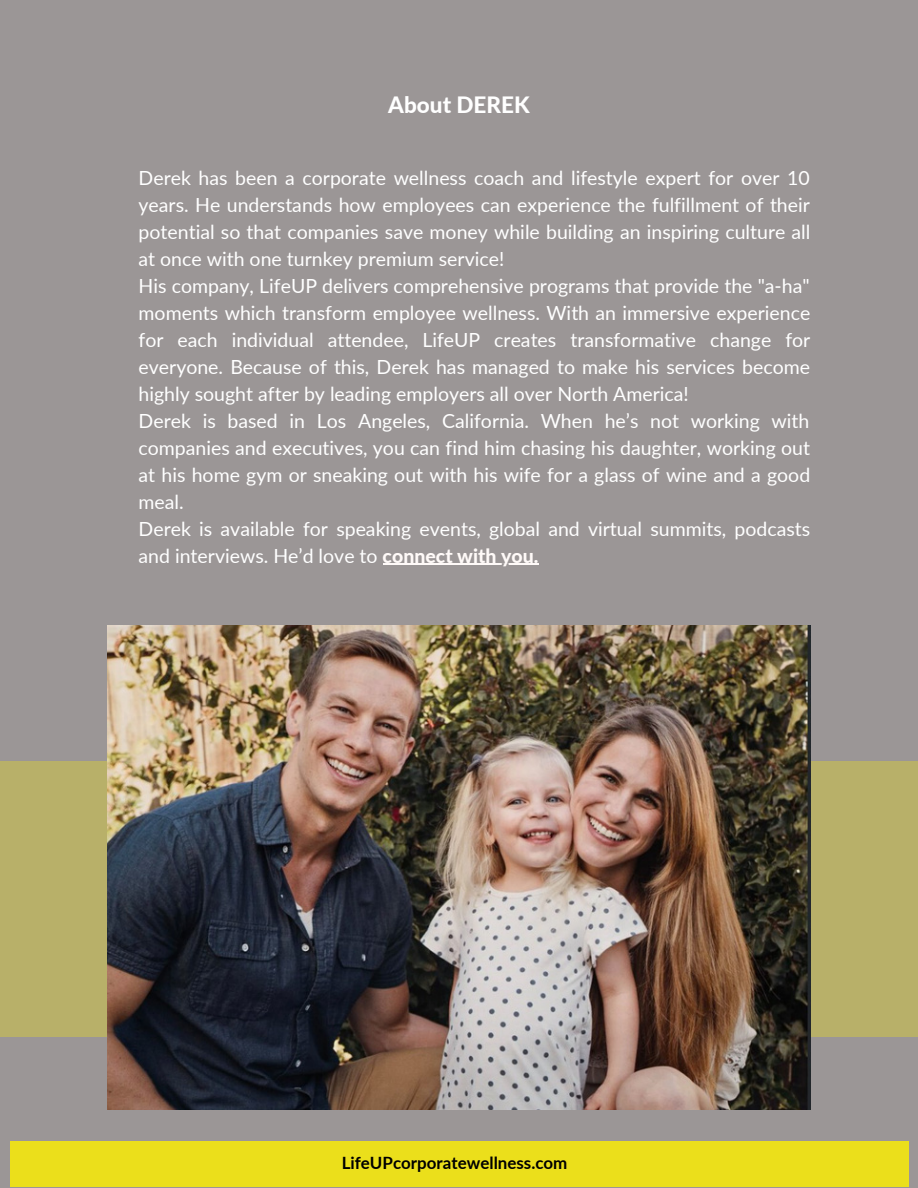
<style>
.page{position:relative;width:918px;height:1188px;background:#9b9696}
.page>*{position:absolute;margin:0;border:0;box-sizing:border-box;transform-origin:0 0}
.t1{font:800 22.5px "Lato";color:#fff}
.t2{font:19.5px/27px "Lato";color:#fff}
.t3{font:700 16.95px "Lato";color:#000}
.s1{font-weight:800;color:#fffaf8}
</style>
<div class="page">
<div style="left:0;top:761px;width:918px;height:276px;background:#b8b069"></div>
<img style="left:107px;top:626px;width:704px;height:484px">
<div style="left:10px;top:1141px;width:898px;height:46px;background:#ebdf1b"></div>
<hr style="left:383px;top:564px;width:156px;height:1px;background:#fffaf8">
<p class="t1" style="left:388px;top:91px;width:143px">About DEREK</p>
<p class="t2" style="left:139px;top:164px;width:673px">Derek has been a corporate wellness coach and lifestyle expert for over 10 years. He understands how employees can experience the fulfillment of their potential so that companies save money while building an inspiring culture all at once with one turnkey premium service!<br>His company, LifeUP delivers comprehensive programs that provide the "a-ha" moments which transform employee wellness. With an immersive experience for each individual attendee, LifeUP creates transformative change for everyone. Because of this, Derek has managed to make his services become highly sought after by leading employers all over North America!<br>Derek is based in Los Angeles, California. When he’s not working with companies and executives, you can find him chasing his daughter, working out at his home gym or sneaking out with his wife for a glass of wine and a good meal.<br>Derek is available for speaking events, global and virtual summits, podcasts and interviews. He’d love to <span class="s1">connect with you.</span></p>
<p class="t3" style="left:342px;top:1153px;width:227px">LifeUPcorporatewellness.com</p>
</div>
